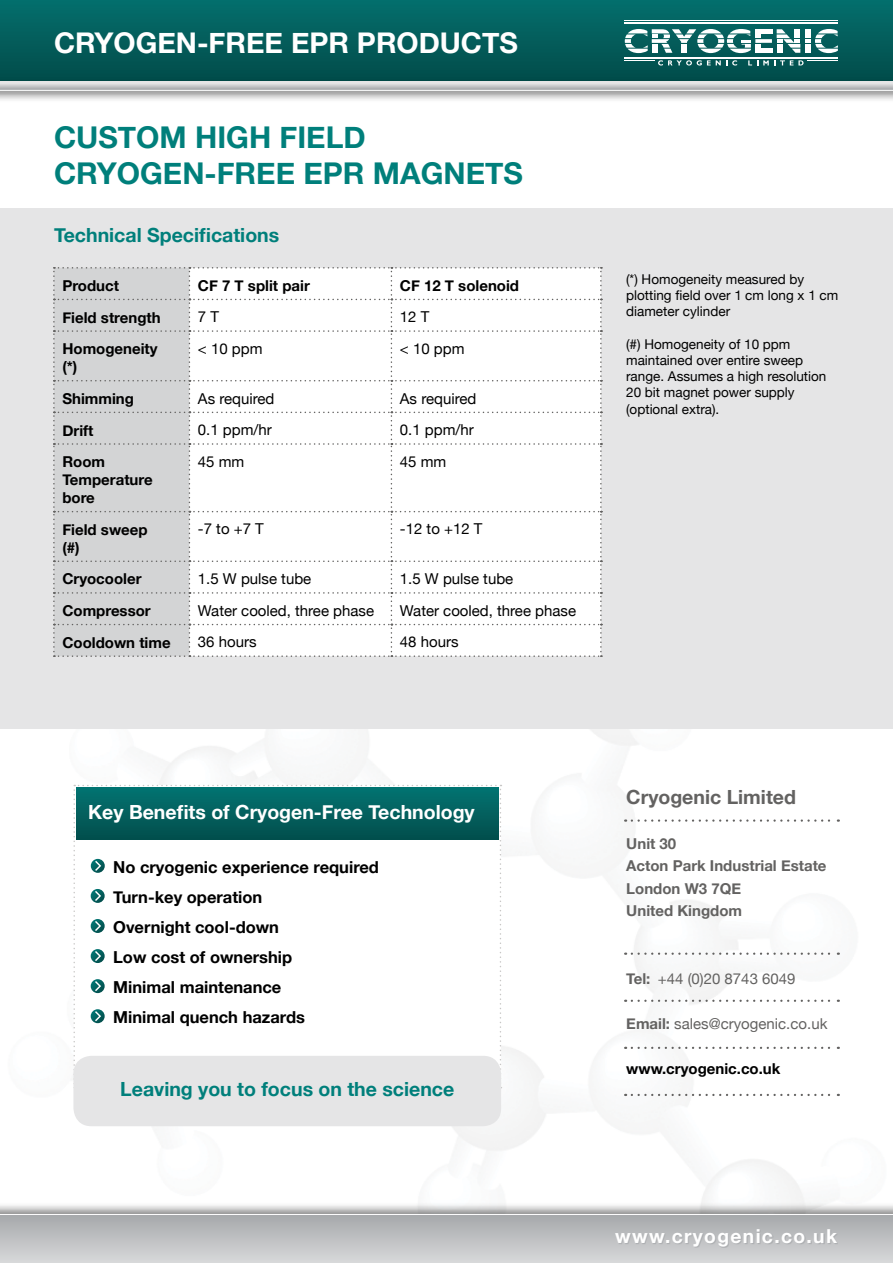
<style>
.page{position:relative;width:893px;height:1263px;background:#fff}
.page>*{position:absolute;margin:0;border:0;box-sizing:border-box;transform-origin:0 0}
.t1{font:700 30px/36px "Helvetica Neue";color:#007f7b}
.t2{font:700 28.5px "Helvetica Neue";color:#fff}
.t3{font:700 19.5px "Helvetica Neue";color:#007f7b}
.t4{font:700 19.5px "Helvetica Neue";color:#fff}
.t5{font:700 19.5px "Helvetica Neue";color:#636261}
.t6{font:700 19.2px "Helvetica Neue";letter-spacing:.07em;color:#fff}
.t7{font:700 16.5px/30px "Helvetica Neue";color:#000}
.t8{font:15px "Helvetica Neue";color:#000}
.t9{font:700 15px/18px "Helvetica Neue";color:#000}
.t10{font:700 15px/22.5px "Helvetica Neue";color:#636261}
.t11{font:15px "Helvetica Neue";color:#636261}
.t12{font:13.5px/16.2px "Helvetica Neue";color:#000}
.s1{font-weight:700}
</style>
<div class="page">
<img style="left:74px;top:729px;width:766px;height:473px">
<div style="left:0;top:1202px;width:893px;height:61px;background:#000;opacity:.49"></div>
<div style="left:0;top:1215px;width:893px;height:48px;background:linear-gradient(to bottom,#a6a8ab,#d7d8d9)"></div>
<hr style="left:0;top:1214px;width:893px;height:1px;background:#fff">
<div style="left:0;top:0;width:893px;height:81px;background:linear-gradient(to bottom,#07716f,#034c4a)"></div>
<div style="left:0;top:77px;width:893px;height:26px;background:#000;opacity:.49"></div>
<svg style="left:0;top:81px;width:893px;height:9px;background:#cccdce"></svg>
<hr style="left:0;top:90px;width:893px;height:1px;background:#fff">
<div style="left:616px;top:1230px;width:222px;height:17px;background:#a7a9ac;opacity:.75"></div>
<div style="left:0;top:208px;width:893px;height:521px;background:#e5e5e6"></div>
<svg style="left:53px;top:267px;width:549px;height:390px;background:#f2f2f2"></svg>
<svg style="left:658px;top:60px;width:79px;height:6px"></svg>
<svg style="left:748px;top:60px;width:55px;height:5px"></svg>
<svg style="left:625px;top:29px;width:213px;height:24px"></svg>
<hr style="left:625px;top:23px;width:213px;height:1px;background:#fff">
<hr style="left:625px;top:57px;width:213px;height:2px;background:#fff">
<hr style="left:625px;top:61px;width:30px;height:1px;background:#fff">
<hr style="left:807px;top:61px;width:31px;height:1px;background:#fff">
<hr style="left:625px;top:20px;width:213px;height:1px;background:#fff">
<svg style="left:632px;top:819px;width:207px;height:3px"></svg>
<svg style="left:632px;top:952px;width:207px;height:3px"></svg>
<svg style="left:632px;top:1000px;width:207px;height:2px"></svg>
<svg style="left:632px;top:1047px;width:207px;height:2px"></svg>
<svg style="left:632px;top:1094px;width:207px;height:2px"></svg>
<svg style="left:73px;top:785px;width:428px;height:285px"></svg>
<div style="left:77px;top:787px;width:421px;height:53px;background:linear-gradient(to bottom,#037472,#034d4b)"></div>
<div style="left:73px;top:1056px;width:428px;height:70px;background:#e5e5e6;border-radius:18px"></div>
<h2 class="t2" style="left:54px;top:26px;width:465px">CRYOGEN-FREE EPR PRODUCTS</h2>
<h1 class="t1" style="left:54px;top:118px;width:470px">CUSTOM HIGH FIELD<br>CRYOGEN-FREE EPR MAGNETS</h1>
<h3 class="t3" style="left:54px;top:223px;width:227px">Technical Specifications</h3>
<p class="t9" style="left:62px;top:276px;width:58px">Product</p>
<p class="t9" style="left:198px;top:276px;width:113px">CF 7 T split pair</p>
<p class="t9" style="left:400px;top:276px;width:121px">CF 12 T solenoid</p>
<p class="t9" style="left:62px;top:308px;width:100px">Field strength</p>
<p class="t8" style="left:198px;top:308px;width:23px">7 T</p>
<p class="t8" style="left:400px;top:308px;width:31px">12 T</p>
<p class="t9" style="left:62px;top:339px;width:97px">Homogeneity (*)</p>
<p class="t8" style="left:198px;top:340px;width:66px">&lt; 10 ppm</p>
<p class="t8" style="left:400px;top:340px;width:66px">&lt; 10 ppm</p>
<p class="t9" style="left:62px;top:389px;width:73px">Shimming</p>
<p class="t8" style="left:198px;top:389px;width:78px">As required</p>
<p class="t8" style="left:400px;top:389px;width:78px">As required</p>
<p class="t9" style="left:62px;top:421px;width:33px">Drift</p>
<p class="t8" style="left:198px;top:421px;width:75px">0.1 ppm/hr</p>
<p class="t8" style="left:400px;top:421px;width:75px">0.1 ppm/hr</p>
<p class="t9" style="left:62px;top:452px;width:92px">Room<br>Temperature bore</p>
<p class="t8" style="left:198px;top:452px;width:48px">45 mm</p>
<p class="t8" style="left:400px;top:452px;width:48px">45 mm</p>
<p class="t9" style="left:62px;top:520px;width:87px">Field sweep (#)</p>
<p class="t8" style="left:198px;top:520px;width:67px">-7 to +7 T</p>
<p class="t8" style="left:400px;top:520px;width:84px">-12 to +12 T</p>
<p class="t9" style="left:62px;top:570px;width:81px">Cryocooler</p>
<p class="t8" style="left:198px;top:570px;width:115px">1.5 W pulse tube</p>
<p class="t8" style="left:400px;top:570px;width:115px">1.5 W pulse tube</p>
<p class="t9" style="left:62px;top:601px;width:90px">Compressor</p>
<p class="t8" style="left:198px;top:601px;width:178px">Water cooled, three phase</p>
<p class="t8" style="left:400px;top:601px;width:178px">Water cooled, three phase</p>
<p class="t9" style="left:62px;top:633px;width:110px">Cooldown time</p>
<p class="t8" style="left:198px;top:633px;width:60px">36 hours</p>
<p class="t8" style="left:400px;top:633px;width:60px">48 hours</p>
<p class="t12" style="left:626px;top:271px;width:214px">(*) Homogeneity measured by plotting field over 1 cm long x 1 cm diameter cylinder</p>
<p class="t12" style="left:626px;top:336px;width:202px">(#) Homogeneity of 10 ppm maintained over entire sweep range. Assumes a high resolution<br>20 bit magnet power supply (optional extra).</p>
<h3 class="t4" style="left:88px;top:800px;width:388px">Key Benefits of Cryogen-Free Technology</h3>
<p class="t7" style="left:113px;top:852px;width:267px">No cryogenic experience required<br>Turn-key operation<br>Overnight cool-down<br>Low cost of ownership<br>Minimal maintenance<br>Minimal quench hazards</p>
<h3 class="t3" style="left:120px;top:1076px;width:336px">Leaving you to focus on the science</h3>
<h3 class="t5" style="left:626px;top:785px;width:171px">Cryogenic Limited</h3>
<p class="t10" style="left:626px;top:832px;width:202px">Unit 30<br>Acton Park Industrial Estate<br>London W3 7QE<br>United Kingdom</p>
<p class="t11" style="left:626px;top:969px;width:171px"><span class="s1">Tel:</span> +44 (0)20 8743 6049</p>
<p class="t11" style="left:626px;top:1014px;width:203px"><span class="s1">Email:</span> sales@cryogenic.co.uk</p>
<p class="t9" style="left:626px;top:1059px;width:156px">www.cryogenic.co.uk</p>
<h3 class="t6" style="left:615px;top:1224px;width:223px">www.cryogenic.co.uk</h3>
</div>
